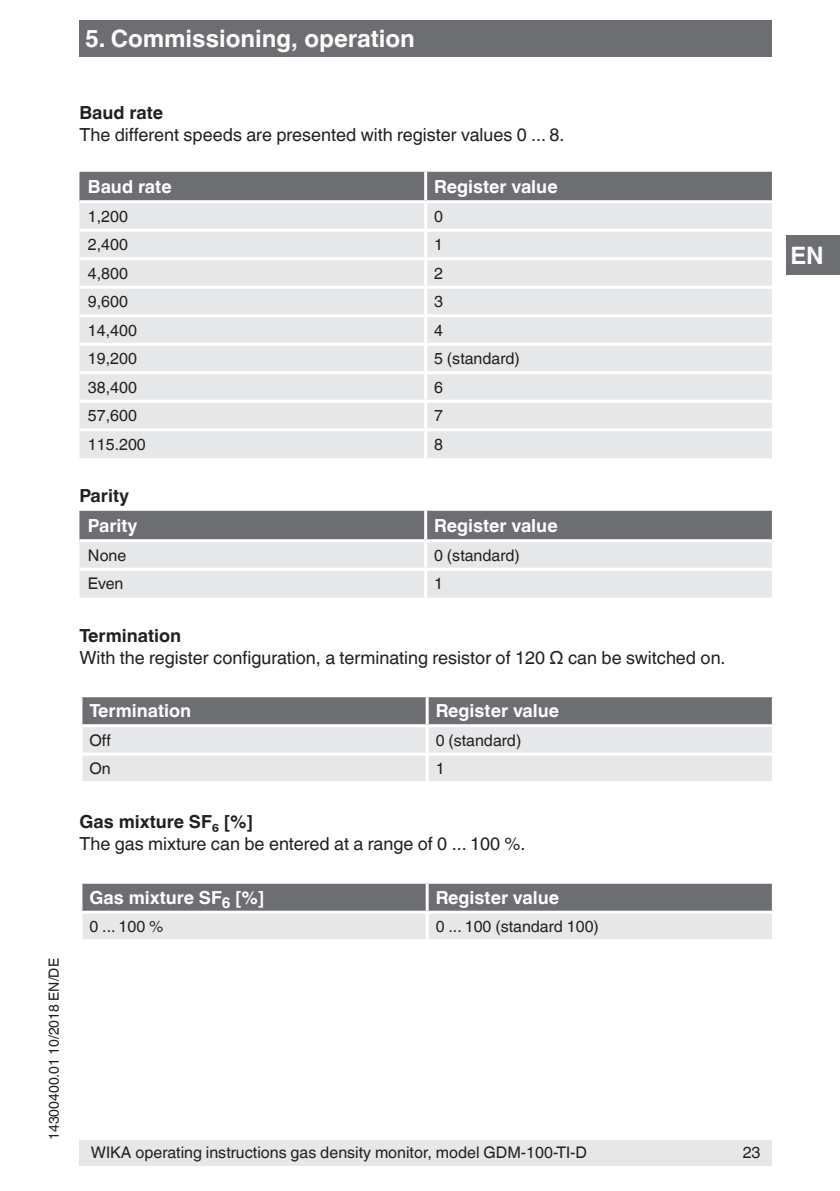
<style>
.page{position:relative;width:840px;height:1191px;background:#fff}
.page>*{position:absolute;margin:0;border:0;box-sizing:border-box;transform-origin:0 0}
.t1{font:700 24px "Helvetica World";color:#fff}
.t2{font:18px "Helvetica World";color:#231f20}
.t3{font:700 18px "Helvetica World";color:#fff}
.t4{font:700 18px "Helvetica World";color:#231f20}
.t5{font:16px "Helvetica World";color:#231f20}
.t6{font:14px "Helvetica World";color:#231f20}
</style>
<div class="page">
<div style="left:79px;top:1140px;width:692px;height:25px;background:#e6e7e9"></div>
<div style="left:785px;top:236px;width:54px;height:39px;background:#6d6e71"></div>
<div style="left:79px;top:20px;width:692px;height:37px;background:#6d6e71"></div>
<div style="left:79px;top:172px;width:692px;height:28px;background:#6d6e71"></div>
<div style="left:79px;top:203px;width:692px;height:255px;background:#e6e7e9"></div>
<hr style="left:424px;top:172px;width:3px;height:28px;background:#fff">
<hr style="left:424px;top:203px;width:3px;height:26px;background:#fff">
<hr style="left:79px;top:229px;width:346px;height:3px;background:#fff">
<hr style="left:425px;top:229px;width:346px;height:3px;background:#fff">
<hr style="left:424px;top:232px;width:3px;height:25px;background:#fff">
<hr style="left:79px;top:257px;width:346px;height:3px;background:#fff">
<hr style="left:425px;top:257px;width:346px;height:3px;background:#fff">
<hr style="left:424px;top:260px;width:3px;height:26px;background:#fff">
<hr style="left:79px;top:286px;width:346px;height:3px;background:#fff">
<hr style="left:425px;top:286px;width:346px;height:3px;background:#fff">
<hr style="left:424px;top:289px;width:3px;height:25px;background:#fff">
<hr style="left:79px;top:314px;width:346px;height:3px;background:#fff">
<hr style="left:425px;top:314px;width:346px;height:3px;background:#fff">
<hr style="left:424px;top:317px;width:3px;height:26px;background:#fff">
<hr style="left:79px;top:343px;width:346px;height:3px;background:#fff">
<hr style="left:425px;top:343px;width:346px;height:3px;background:#fff">
<hr style="left:424px;top:346px;width:3px;height:25px;background:#fff">
<hr style="left:79px;top:371px;width:346px;height:3px;background:#fff">
<hr style="left:425px;top:371px;width:346px;height:3px;background:#fff">
<hr style="left:424px;top:374px;width:3px;height:26px;background:#fff">
<hr style="left:79px;top:400px;width:346px;height:3px;background:#fff">
<hr style="left:425px;top:400px;width:346px;height:3px;background:#fff">
<hr style="left:424px;top:403px;width:3px;height:25px;background:#fff">
<hr style="left:79px;top:428px;width:346px;height:3px;background:#fff">
<hr style="left:425px;top:428px;width:346px;height:3px;background:#fff">
<hr style="left:424px;top:431px;width:3px;height:27px;background:#fff">
<svg style="left:79px;top:511px;width:692px;height:86px;background:#bcbdbf"></svg>
<hr style="left:424px;top:511px;width:3px;height:28px;background:#fff">
<hr style="left:79px;top:539px;width:346px;height:3px;background:#fff">
<hr style="left:425px;top:539px;width:346px;height:3px;background:#fff">
<hr style="left:424px;top:542px;width:3px;height:26px;background:#fff">
<hr style="left:79px;top:568px;width:346px;height:3px;background:#fff">
<hr style="left:425px;top:568px;width:346px;height:3px;background:#fff">
<hr style="left:424px;top:571px;width:3px;height:26px;background:#fff">
<svg style="left:82px;top:697px;width:689px;height:84px;background:#bcbdc0"></svg>
<hr style="left:425px;top:697px;width:3px;height:27px;background:#fff">
<hr style="left:79px;top:724px;width:348px;height:3px;background:#fff">
<hr style="left:427px;top:724px;width:347px;height:3px;background:#fff">
<hr style="left:425px;top:727px;width:3px;height:25px;background:#fff">
<hr style="left:79px;top:752px;width:348px;height:3px;background:#fff">
<hr style="left:427px;top:752px;width:347px;height:3px;background:#fff">
<hr style="left:425px;top:755px;width:3px;height:26px;background:#fff">
<svg style="left:82px;top:883px;width:689px;height:56px;background:#aaabae"></svg>
<hr style="left:425px;top:883px;width:3px;height:27px;background:#fff">
<hr style="left:79px;top:910px;width:348px;height:3px;background:#fff">
<hr style="left:427px;top:910px;width:347px;height:3px;background:#fff">
<hr style="left:425px;top:913px;width:3px;height:26px;background:#fff">
<h1 class="t1" style="left:85px;top:29px;width:331px">5. Commissioning, operation</h1>
<p class="t6" style="left:49px;top:1140px;width:183px;rotate:-90deg">14300400.01 10/2018 EN/DE</p>
<p class="t4" style="left:79px;top:106px;width:85px">Baud rate</p>
<p class="t2" style="left:79px;top:128px;width:486px">The different speeds are presented with register values 0 ... 8.</p>
<p class="t3" style="left:88px;top:180px;width:85px">Baud rate</p>
<p class="t3" style="left:434px;top:180px;width:125px">Register value</p>
<p class="t5" style="left:88px;top:210px;width:42px">1,200</p>
<p class="t5" style="left:434px;top:210px;width:10px">0</p>
<p class="t5" style="left:88px;top:238px;width:42px">2,400</p>
<p class="t5" style="left:434px;top:238px;width:10px">1</p>
<p class="t5" style="left:88px;top:267px;width:42px">4,800</p>
<p class="t5" style="left:434px;top:267px;width:10px">2</p>
<p class="t5" style="left:88px;top:295px;width:42px">9,600</p>
<p class="t5" style="left:434px;top:295px;width:10px">3</p>
<p class="t5" style="left:88px;top:324px;width:50px">14,400</p>
<p class="t5" style="left:434px;top:324px;width:10px">4</p>
<p class="t5" style="left:88px;top:352px;width:50px">19,200</p>
<p class="t5" style="left:434px;top:349px;width:87px">5 (standard)</p>
<p class="t5" style="left:88px;top:381px;width:50px">38,400</p>
<p class="t5" style="left:434px;top:381px;width:10px">6</p>
<p class="t5" style="left:88px;top:409px;width:50px">57,600</p>
<p class="t5" style="left:434px;top:409px;width:10px">7</p>
<p class="t5" style="left:88px;top:438px;width:59px">115.200</p>
<p class="t5" style="left:434px;top:438px;width:10px">8</p>
<p class="t4" style="left:79px;top:489px;width:51px">Parity</p>
<p class="t3" style="left:88px;top:519px;width:51px">Parity</p>
<p class="t3" style="left:434px;top:519px;width:125px">Register value</p>
<p class="t5" style="left:88px;top:549px;width:40px">None</p>
<p class="t5" style="left:434px;top:546px;width:87px">0 (standard)</p>
<p class="t5" style="left:88px;top:577px;width:37px">Even</p>
<p class="t5" style="left:434px;top:577px;width:10px">1</p>
<p class="t4" style="left:79px;top:628px;width:103px">Termination</p>
<p class="t2" style="left:79px;top:647px;width:647px">With the register configuration, a terminating resistor of 120 Ω can be switched on.</p>
<p class="t3" style="left:89px;top:704px;width:103px">Termination</p>
<p class="t3" style="left:435px;top:704px;width:125px">Register value</p>
<p class="t5" style="left:89px;top:734px;width:23px">Off</p>
<p class="t5" style="left:435px;top:731px;width:87px">0 (standard)</p>
<p class="t5" style="left:89px;top:762px;width:23px">On</p>
<p class="t5" style="left:435px;top:762px;width:10px">1</p>
<p class="t4" style="left:79px;top:811px;width:175px">Gas mixture SF₆ [%]</p>
<p class="t2" style="left:79px;top:837px;width:447px">The gas mixture can be entered at a range of 0 ... 100 %.</p>
<p class="t3" style="left:89px;top:890px;width:176px">Gas mixture SF<sub>6</sub> [%]</p>
<p class="t3" style="left:435px;top:890px;width:125px">Register value</p>
<p class="t5" style="left:89px;top:920px;width:75px">0 ... 100 %</p>
<p class="t5" style="left:435px;top:917px;width:165px">0 ... 100 (standard 100)</p>
<p class="t5" style="left:91px;top:1146px;width:497px">WIKA operating instructions gas density monitor, model GDM-100-TI-D</p>
<p class="t5" style="left:742px;top:1146px;width:19px">23</p>
<h1 class="t1" style="left:789px;top:242px;width:35px">EN</h1>
</div>
